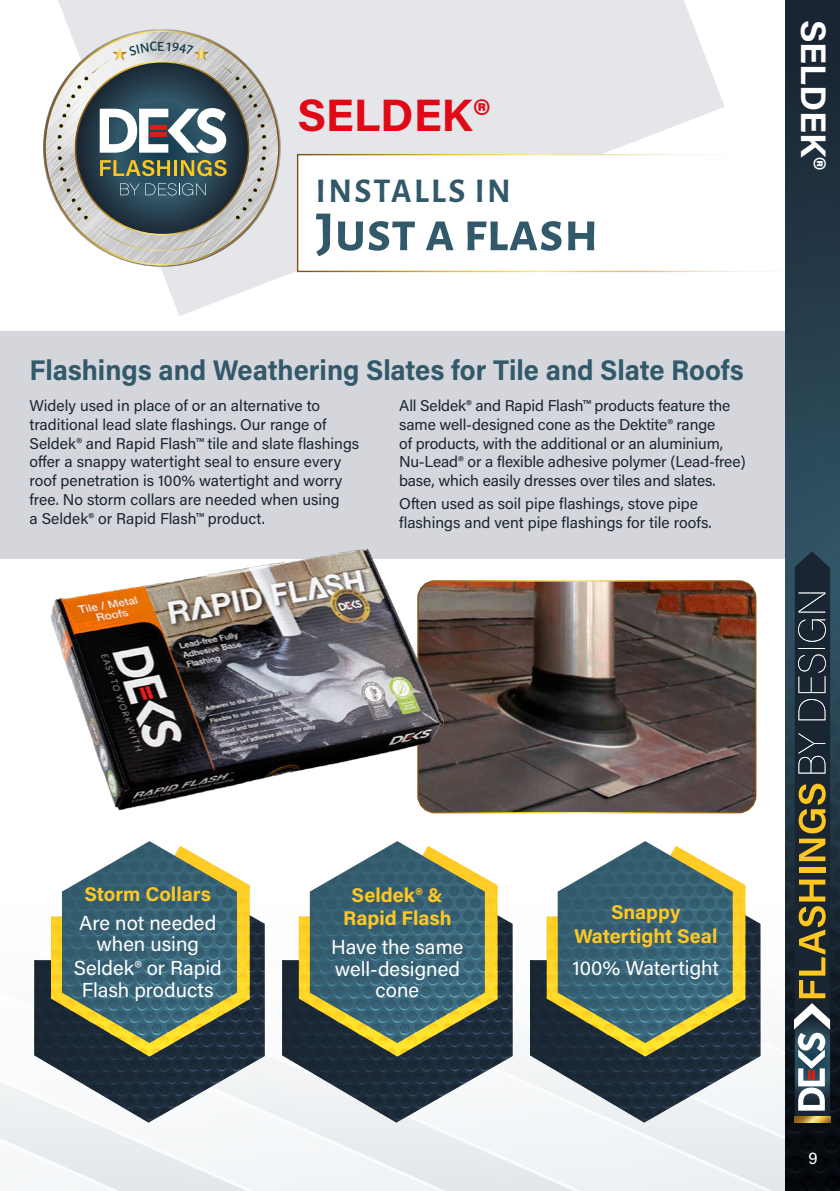
<style>
.page{position:relative;width:840px;height:1191px;background:#fff}
.page>*{position:absolute;margin:0;border:0;box-sizing:border-box;transform-origin:0 0}
.Large_Header{font:700 56.8px "Alegreya Sans SC";color:#32596a}
.Red_Large_Title{font:700 45.4px "Acumin Pro";letter-spacing:-.005em;color:#e00a17}
.t1{font:700 35.6px "Acumin Pro";letter-spacing:-.005em;color:#fff}
.Small_Header{font:700 34px "Alegreya Sans SC";letter-spacing:.07em;color:#32596a}
.Text_Title{font:700 28.4px "Acumin Pro";letter-spacing:-.005em;color:#32596a;scale:.96 1}
.Hexagon_White_Text{font:20.2px/21.4px "Acumin Pro";color:#fff;text-align:center}
.Hexagon_Yellow_Headers{font:700 19.8px/23.8px "Acumin Pro";color:#fec823;text-align:center}
.t2{font:17px "Acumin Pro";color:#fff}
.Body_Text{font:15.6px/18.8px "Acumin Pro";letter-spacing:-.005em;color:#192531}
</style>
<div class="page">
<svg style="left:58px;top:0;width:666px;height:316px;fill:#e5e6ea"></svg>
<div style="left:297px;top:154px;width:506px;height:117px;background:#fff"></div>
<div style="left:0;top:331px;width:839px;height:227px;background:#d4d6dc"></div>
<svg style="left:264px;top:933px;width:521px;height:143px"></svg>
<svg style="left:0;top:1078px;width:785px;height:113px"></svg>
<img style="left:785px;top:0;width:54px;height:544px">
<img style="left:785px;top:544px;width:54px;height:647px">
<svg style="left:794px;top:1116px;width:35px;height:6px"></svg>
<svg style="left:794px;top:551px;width:35px;height:565px;background:#505448"></svg>
<div style="left:297px;top:154px;width:506px;height:118px;border:1px solid #fff"></div>
<svg style="left:43px;top:29px;width:238px;height:238px"></svg>
<img style="left:34px;top:841px;width:230px;height:281px">
<img style="left:282px;top:841px;width:230px;height:281px">
<img style="left:529px;top:841px;width:231px;height:281px">
<img style="left:460px;top:582px;width:295px;height:230px">
<img style="left:28px;top:548px;width:432px;height:266px">
<svg style="left:45px;top:32px;width:234px;height:233px"></svg>
<p class="Red_Large_Title" style="left:297px;top:83px;width:193px">SELDEK®</p>
<p class="Small_Header" style="left:316px;top:166px;width:196px">INSTALLS IN</p>
<p class="Large_Header" style="left:315px;top:190px;width:284px">Just a flash</p>
<p class="Text_Title" style="left:29px;top:350px;width:745px">Flashings and Weathering Slates for Tile and Slate Roofs</p>
<p class="Body_Text" style="left:29px;top:396px;width:331px">Widely used in place of or an alternative to traditional lead slate flashings. Our range of Seldek® and Rapid Flash™ tile and slate flashings offer a snappy watertight seal to ensure every roof penetration is 100% watertight and worry free. No storm collars are needed when using<br>a Seldek® or Rapid Flash™ product.</p>
<p class="Body_Text" style="left:399px;top:396px;width:348px">All Seldek® and Rapid Flash™ products feature the same well-designed cone as the Dektite® range<br>of products, with the additional or an aluminium, Nu-Lead® or a flexible adhesive polymer (Lead-free) base, which easily dresses over tiles and slates.</p>
<p class="Body_Text" style="left:399px;top:493px;width:314px">Often used as soil pipe flashings, stove pipe flashings and vent pipe flashings for tile roofs.</p>
<p class="t1" style="left:838px;top:20px;width:151px;rotate:90deg">SELDEK®</p>
<p class="Hexagon_Yellow_Headers" style="left:84px;top:881px;width:128px">Storm Collars</p>
<p class="Hexagon_White_Text" style="left:79px;top:911px;width:138px">Are not needed when using</p>
<p class="Hexagon_White_Text" style="left:74px;top:957px;width:149px">Seldek® or Rapid<br>Flash products</p>
<p class="Hexagon_Yellow_Headers" style="left:343px;top:882px;width:110px">Seldek® &amp;<br>Rapid Flash</p>
<p class="Hexagon_White_Text" style="left:331px;top:935px;width:133px">Have the same well-designed cone</p>
<p class="Hexagon_Yellow_Headers" style="left:573px;top:899px;width:145px">Snappy<br>Watertight Seal</p>
<p class="Hexagon_White_Text" style="left:572px;top:956px;width:148px">100% Watertight</p>
<p class="t2" style="left:808px;top:1146px;width:11px">9</p>
</div>
